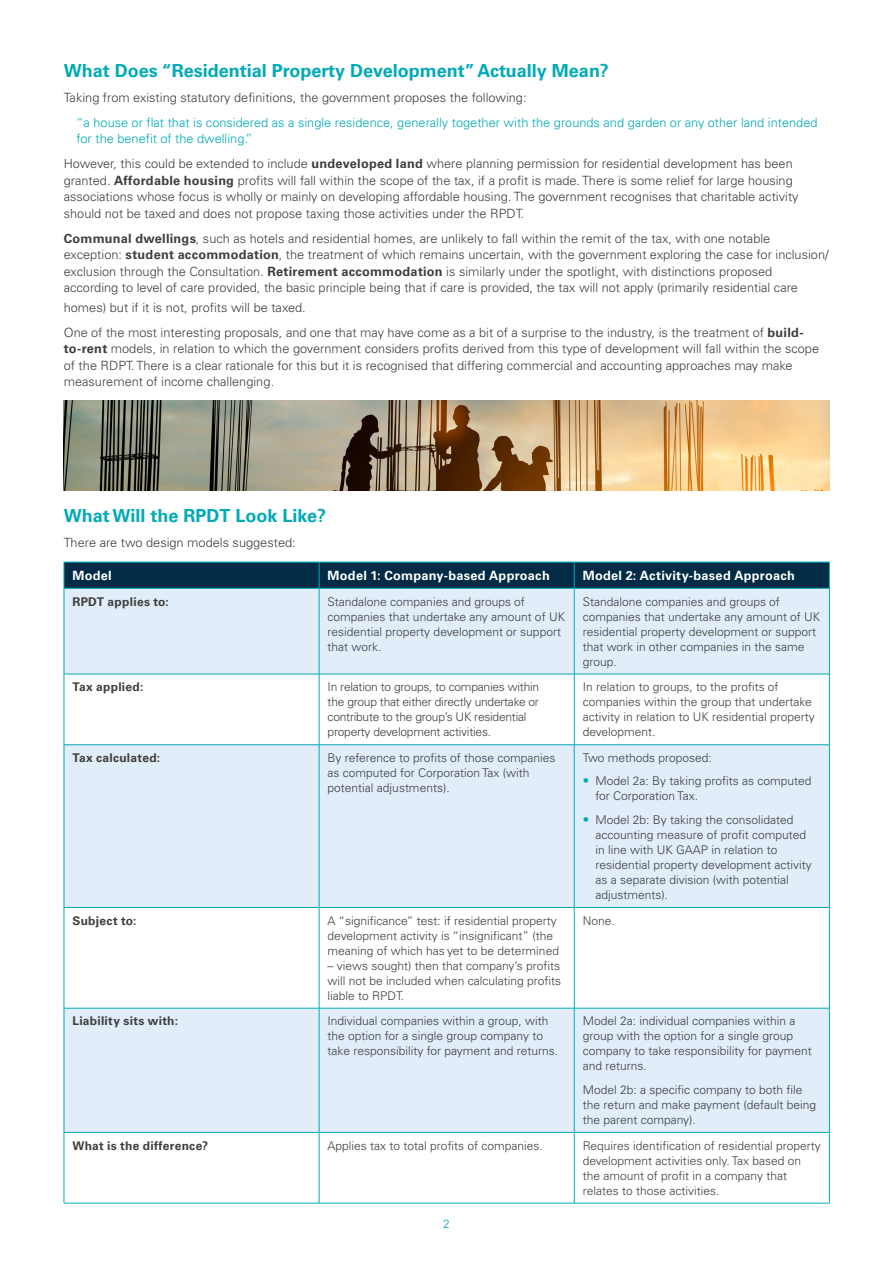
<style>
.page{position:relative;width:893px;height:1263px;background:#fff}
.page>*{position:absolute;margin:0;border:0;box-sizing:border-box;transform-origin:0 0}
.Body{font:700 18px "Univers LTCYR 65";color:#00aab8}
.Body-2{font:300 12.75px/16.5px "Univers LTCYR 45";color:#3e3e3f}
.Body-3{font:300 12.75px/16.5px "Univers LTCYR 45";color:#00aab8}
.Body-4{font:700 12.75px "Univers LTCYR 65";letter-spacing:.02em;color:#fff}
.Body-5{font:300 12px/15px "Univers LTCYR 45";color:#3e3e3f}
.Body-6{font:300 12px/15px "Univers LTCYR 45";letter-spacing:-.02em;color:#3e3e3f}
.Body-7{font:700 12px "Univers LTCYR 65";letter-spacing:.025em;color:#3e3e3f}
.t1{font:300 12px "Univers LTCYR 45";color:#00aab8}
.s1{font-family:"Univers LTCYR 65";font-weight:700}
.s2{font-size:12.75px;color:#00aab8}
</style>
<div class="page">
<div style="left:65px;top:589px;width:764px;height:85px;background:#e1edf8"></div>
<svg style="left:65px;top:675px;width:764px;height:528px;fill:#e1edf8"></svg>
<svg style="left:64px;top:562px;width:766px;height:26px;background:#023049"></svg>
<hr style="left:64px;top:588px;width:255px;height:1px;background:#00aab8">
<hr style="left:319px;top:588px;width:255px;height:1px;background:#00aab8">
<hr style="left:574px;top:588px;width:256px;height:1px;background:#00aab8">
<hr style="left:64px;top:588px;width:1px;height:86px;background:#00aab8">
<hr style="left:64px;top:674px;width:1px;height:70px;background:#00aab8">
<hr style="left:64px;top:745px;width:1px;height:162px;background:#00aab8">
<hr style="left:64px;top:908px;width:1px;height:100px;background:#00aab8">
<hr style="left:64px;top:1008px;width:1px;height:124px;background:#00aab8">
<hr style="left:64px;top:1132px;width:1px;height:71px;background:#00aab8">
<hr style="left:319px;top:588px;width:1px;height:86px;background:#00aab8">
<hr style="left:574px;top:588px;width:1px;height:86px;background:#00aab8">
<hr style="left:829px;top:588px;width:1px;height:86px;background:#00aab8">
<hr style="left:319px;top:674px;width:1px;height:70px;background:#00aab8">
<hr style="left:574px;top:674px;width:1px;height:70px;background:#00aab8">
<hr style="left:829px;top:674px;width:1px;height:70px;background:#00aab8">
<hr style="left:319px;top:745px;width:1px;height:162px;background:#00aab8">
<hr style="left:574px;top:745px;width:1px;height:162px;background:#00aab8">
<hr style="left:829px;top:745px;width:1px;height:162px;background:#00aab8">
<hr style="left:319px;top:908px;width:1px;height:100px;background:#00aab8">
<hr style="left:574px;top:908px;width:1px;height:100px;background:#00aab8">
<hr style="left:829px;top:908px;width:1px;height:100px;background:#00aab8">
<hr style="left:319px;top:1008px;width:1px;height:124px;background:#00aab8">
<hr style="left:574px;top:1008px;width:1px;height:124px;background:#00aab8">
<hr style="left:829px;top:1008px;width:1px;height:124px;background:#00aab8">
<hr style="left:319px;top:1132px;width:1px;height:71px;background:#00aab8">
<hr style="left:574px;top:1132px;width:1px;height:71px;background:#00aab8">
<hr style="left:829px;top:1132px;width:1px;height:71px;background:#00aab8">
<hr style="left:64px;top:674px;width:255px;height:1px;background:#00aab8">
<hr style="left:319px;top:674px;width:255px;height:1px;background:#00aab8">
<hr style="left:574px;top:674px;width:256px;height:1px;background:#00aab8">
<hr style="left:64px;top:744px;width:255px;height:1px;background:#00aab8">
<hr style="left:319px;top:744px;width:255px;height:1px;background:#00aab8">
<hr style="left:574px;top:744px;width:256px;height:1px;background:#00aab8">
<hr style="left:64px;top:907px;width:255px;height:1px;background:#00aab8">
<hr style="left:319px;top:907px;width:255px;height:1px;background:#00aab8">
<hr style="left:574px;top:907px;width:256px;height:1px;background:#00aab8">
<hr style="left:64px;top:1008px;width:255px;height:1px;background:#00aab8">
<hr style="left:319px;top:1008px;width:255px;height:1px;background:#00aab8">
<hr style="left:574px;top:1008px;width:256px;height:1px;background:#00aab8">
<hr style="left:64px;top:1132px;width:255px;height:1px;background:#00aab8">
<hr style="left:319px;top:1132px;width:255px;height:1px;background:#00aab8">
<hr style="left:574px;top:1132px;width:256px;height:1px;background:#00aab8">
<hr style="left:64px;top:1203px;width:255px;height:1px;background:#00aab8">
<hr style="left:319px;top:1203px;width:255px;height:1px;background:#00aab8">
<hr style="left:574px;top:1203px;width:256px;height:1px;background:#00aab8">
<img style="left:64px;top:401px;width:765px;height:89px">
<p class="Body" style="left:64px;top:58px;width:547px">What Does “Residential Property Development” Actually Mean?</p>
<p class="Body-2" style="left:64px;top:89px;width:464px">Taking from existing statutory definitions, the government proposes the following:</p>
<p class="Body-3" style="left:77px;top:114px;width:742px">“a house or flat that is considered as a single residence, generally together with the grounds and garden or any other land intended for the benefit of the dwelling.”</p>
<p class="Body-2" style="left:64px;top:155px;width:736px">However, this could be extended to include <span class="s1">undeveloped land</span> where planning permission for residential development has been granted. <span class="s1">Affordable housing</span> profits will fall within the scope of the tax, if a profit is made. There is some relief for large housing associations whose focus is wholly or mainly on developing affordable housing. The government recognises that charitable activity should not be taxed and does not propose taxing those activities under the RPDT.</p>
<p class="Body-2" style="left:64px;top:230px;width:766px"><span class="s1">Communal dwellings</span>, such as hotels and residential homes, are unlikely to fall within the remit of the tax, with one notable exception: <span class="s1">student accommodation</span>, the treatment of which remains uncertain, with the government exploring the case for inclusion/ exclusion through the Consultation. <span class="s1">Retirement accommodation</span> is similarly under the spotlight, with distinctions proposed according to level of care provided, the basic principle being that if care is provided, the tax will not apply (primarily residential care</p>
<p class="Body-2" style="left:64px;top:299px;width:244px">homes) but if it is not, profits will be taxed.</p>
<p class="Body-2" style="left:64px;top:324px;width:757px">One of the most interesting proposals, and one that may have come as a bit of a surprise to the industry, is the treatment of <span class="s1">build&shy;to-rent</span> models, in relation to which the government considers profits derived from this type of development will fall within the scope of the RDPT. There is a clear rationale for this but it is recognised that differing commercial and accounting approaches may make measurement of income challenging.</p>
<p class="Body" style="left:64px;top:503px;width:264px">What Will the RPDT Look Like?</p>
<p class="Body-2" style="left:64px;top:534px;width:233px">There are two design models suggested:</p>
<p class="Body-4" style="left:72px;top:566px;width:41px">Model</p>
<p class="Body-4" style="left:328px;top:566px;width:224px">Model 1: Company-based Approach</p>
<p class="Body-4" style="left:583px;top:566px;width:214px">Model 2: Activity-based Approach</p>
<p class="Body-7" style="left:72px;top:593px;width:98px">RPDT applies to:</p>
<p class="Body-5" style="left:328px;top:593px;width:239px">Standalone companies and groups of companies that undertake any amount of UK residential property development or support that work.</p>
<p class="Body-5" style="left:583px;top:593px;width:239px">Standalone companies and groups of companies that undertake any amount of UK residential property development or support that work in other companies in the same group.</p>
<p class="Body-7" style="left:72px;top:678px;width:72px">Tax applied:</p>
<p class="Body-6" style="left:328px;top:679px;width:213px">In relation to groups, to companies within the group that either directly undertake or contribute to the group’s UK residential property development activities.</p>
<p class="Body-5" style="left:583px;top:679px;width:234px">In relation to groups, to the profits of companies within the group that undertake activity in relation to UK residential property development.</p>
<p class="Body-7" style="left:72px;top:749px;width:89px">Tax calculated:</p>
<p class="Body-5" style="left:328px;top:750px;width:230px">By reference to profits of those companies as computed for Corporation Tax (with potential adjustments).</p>
<p class="Body-5" style="left:583px;top:750px;width:131px">Two methods proposed:</p>
<p class="Body-5" style="left:595px;top:773px;width:218px;text-indent:-13px"><span class="s2">•</span> Model 2a: By taking profits as computed for Corporation Tax.</p>
<p class="Body-5" style="left:595px;top:812px;width:218px;text-indent:-13px"><span class="s2">•</span> Model 2b: By taking the consolidated accounting measure of profit computed in line with UK GAAP in relation to residential property development activity as a separate division (with potential adjustments).</p>
<p class="Body-7" style="left:72px;top:912px;width:66px">Subject to:</p>
<p class="Body-5" style="left:328px;top:912px;width:233px">A “significance” test: if residential property development activity is “insignificant” (the meaning of which has yet to be determined</p>
<p class="Body-5" style="left:328px;top:957px;width:235px;text-align:justify">– views sought) then that company’s profits will not be included when calculating profits liable to RPDT.</p>
<p class="Body-5" style="left:583px;top:912px;width:34px">None.</p>
<p class="Body-7" style="left:72px;top:1013px;width:107px">Liability sits with:</p>
<p class="Body-5" style="left:328px;top:1013px;width:232px">Individual companies within a group, with the option for a single group company to take responsibility for payment and returns.</p>
<p class="Body-5" style="left:583px;top:1013px;width:231px">Model 2a: individual companies within a group with the option for a single group company to take responsibility for payment and returns.</p>
<p class="Body-5" style="left:583px;top:1082px;width:235px">Model 2b: a specific company to both file the return and make payment (default being the parent company).</p>
<p class="Body-7" style="left:72px;top:1137px;width:137px">What is the difference?</p>
<p class="Body-5" style="left:328px;top:1137px;width:217px">Applies tax to total profits of companies.</p>
<p class="Body-5" style="left:583px;top:1137px;width:240px">Requires identification of residential property development activities only. Tax based on the amount of profit in a company that relates to those activities.</p>
<p class="t1" style="left:443px;top:1216px;width:8px">2</p>
</div>
